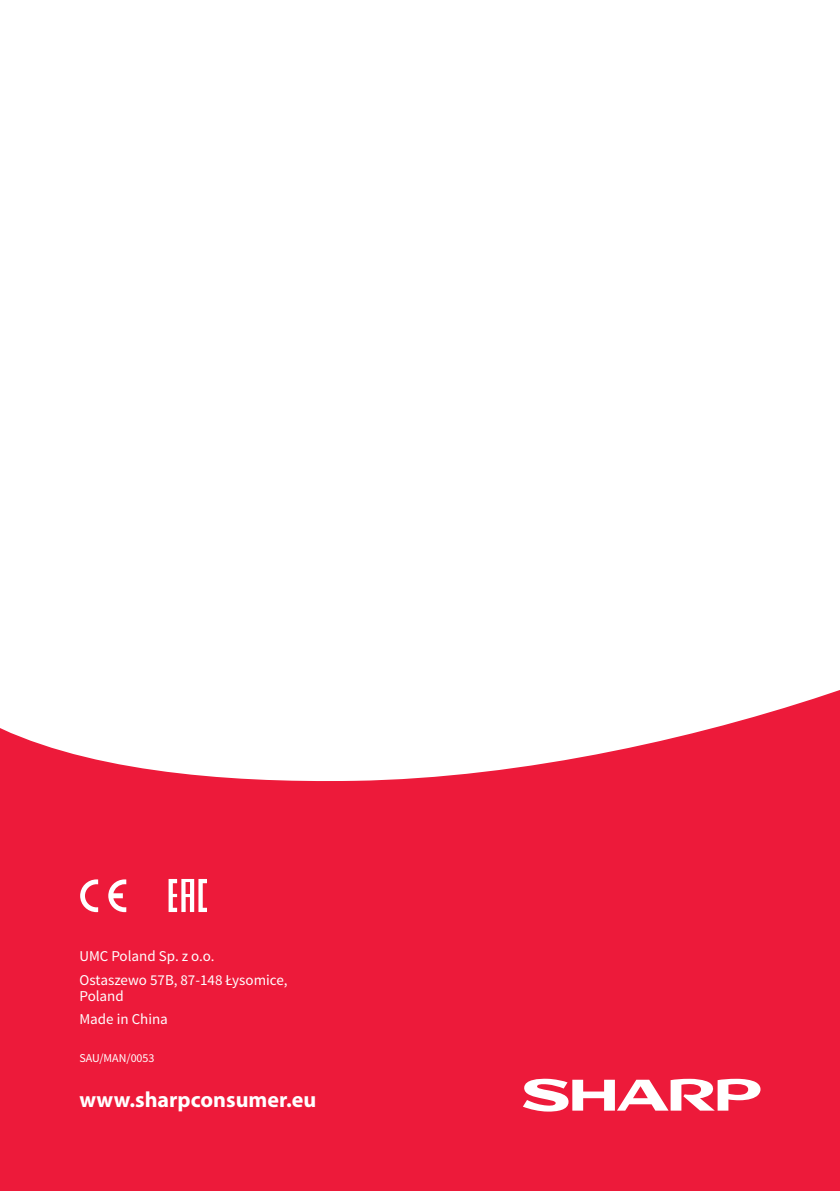
<style>
.page{position:relative;width:840px;height:1191px;background:#fff}
.page>*{position:absolute;margin:0;border:0;box-sizing:border-box;transform-origin:0 0}
.t1{font:700 22px "Myriad Pro";color:#fff}
.t2{font:15px/24.6px "Source Sans Pro";color:#fff}
.t3{font:12px "Source Sans Pro";color:#fff}
</style>
<div class="page">
<svg style="left:0;top:690px;width:839px;height:501px;background:#ef3854"></svg>
<svg style="left:522px;top:1078px;width:239px;height:33px"></svg>
<svg style="left:168px;top:879px;width:39px;height:33px"></svg>
<svg style="left:80px;top:879px;width:18px;height:33px"></svg>
<svg style="left:108px;top:879px;width:18px;height:33px"></svg>
<p class="t2" style="left:79px;top:943px;width:209px">UMC Poland Sp. z o.o.<br>Ostaszewo 57B, 87-148 Łysomice,</p>
<p class="t2" style="left:79px;top:985px;width:90px;line-height:22.4px">Poland<br>Made in China</p>
<p class="t3" style="left:79px;top:1051px;width:77px">SAU/MAN/0053</p>
<h1 class="t1" style="left:79px;top:1085px;width:238px">www.sharpconsumer.eu</h1>
</div>
